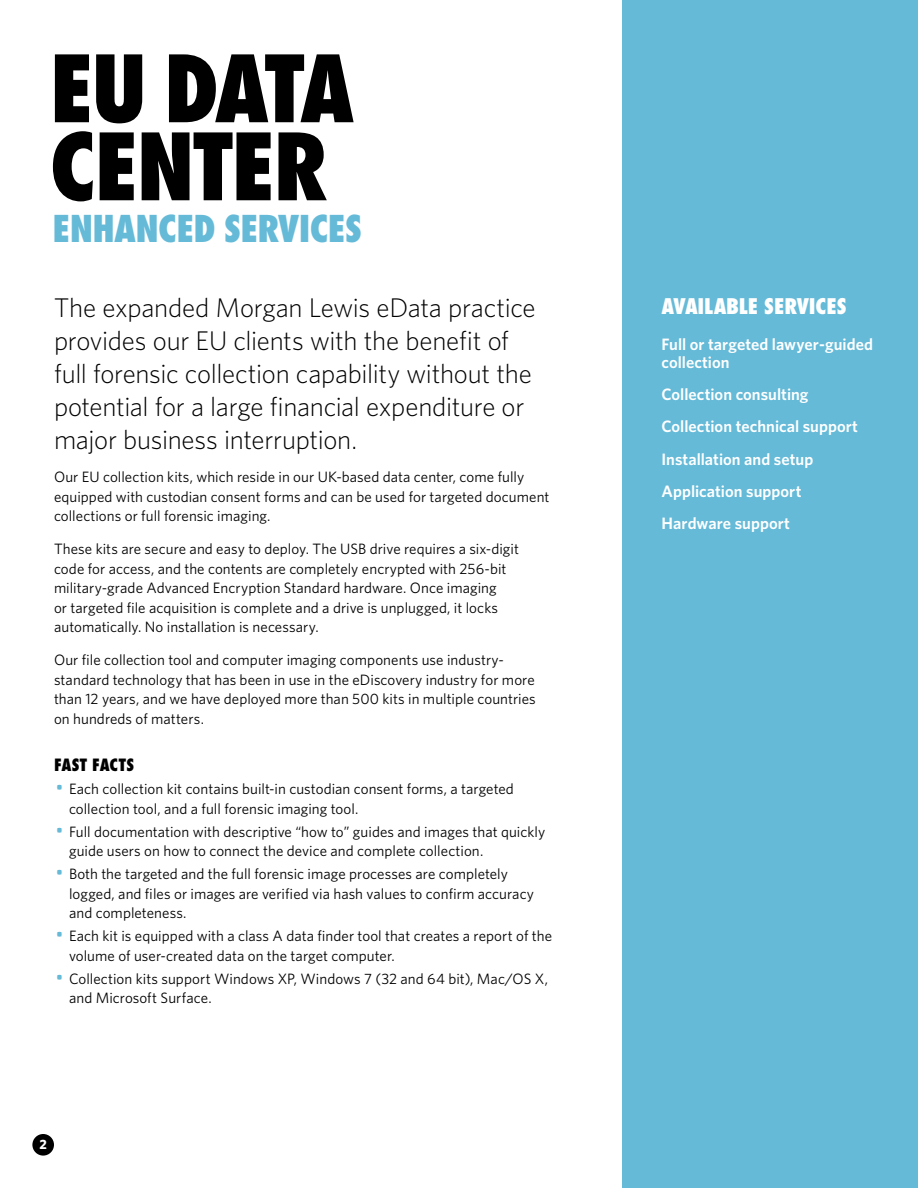
<style>
.page{position:relative;width:918px;height:1188px;background:#fff}
.page>*{position:absolute;margin:0;border:0;box-sizing:border-box;transform-origin:0 0}
.t1{font:800 condensed 90px/78px "Futura Std";letter-spacing:-.04em;color:#000}
.t2{font:800 condensed 36px "Futura Std";letter-spacing:-.02em;color:#65bad8}
.t3{font:300 27px/33px "Whitney";letter-spacing:-.01em;color:#000}
.t4{font:800 condensed 21px "Futura Std";letter-spacing:-.005em;color:#fff}
.t5{font:600 16.5px/32.1px "Whitney";color:#fff}
.t6{font:800 condensed 16.5px "Futura Std";color:#000}
.t7{font:15px/19.5px "Whitney";letter-spacing:.005em;color:#000}
.t8{font:700 13.5px "Whitney";color:#fff}
.s1{font-size:19.5px;color:#65bad8}
</style>
<div class="page">
<div style="left:622px;top:0;width:296px;height:1188px;background:#65bad8"></div>
<div style="left:32px;top:1134px;width:22px;height:22px;background:#000;border-radius:50%"></div>
<h1 class="t1" style="left:50px;top:49px;width:306px">EU DATA<br>CENTER</h1>
<h2 class="t2" style="left:52px;top:206px;width:311px">ENHANCED SERVICES</h2>
<h3 class="t3" style="left:54px;top:290px;width:483px">The expanded Morgan Lewis eData practice provides our EU clients with the benefit of full forensic collection capability without the potential for a large financial expenditure or major business interruption.</h3>
<p class="t7" style="left:54px;top:467px;width:497px">Our EU collection kits, which reside in our UK-based data center, come fully equipped with custodian consent forms and can be used for targeted document collections or full forensic imaging.</p>
<p class="t7" style="left:54px;top:539px;width:466px">These kits are secure and easy to deploy. The USB drive requires a six-digit code for access, and the contents are completely encrypted with 256-bit military-grade Advanced Encryption Standard hardware. Once imaging<br>or targeted file acquisition is complete and a drive is unplugged, it locks automatically. No installation is necessary.</p>
<p class="t7" style="left:54px;top:650px;width:483px">Our file collection tool and computer imaging components use industry&shy;standard technology that has been in use in the eDiscovery industry for more than 12 years, and we have deployed more than 500 kits in multiple countries on hundreds of matters.</p>
<p class="t6" style="left:54px;top:755px;width:82px">FAST FACTS</p>
<p class="t7" style="left:69px;top:779px;width:446px;text-indent:-14px"><span class="s1">•</span> Each collection kit contains built-in custodian consent forms, a targeted collection tool, and a full forensic imaging tool.</p>
<p class="t7" style="left:69px;top:821px;width:478px;text-indent:-14px"><span class="s1">•</span> Full documentation with descriptive “how to” guides and images that quickly guide users on how to connect the device and complete collection.</p>
<p class="t7" style="left:69px;top:864px;width:467px;text-indent:-14px"><span class="s1">•</span> Both the targeted and the full forensic image processes are completely logged, and files or images are verified via hash values to confirm accuracy and completeness.</p>
<p class="t7" style="left:69px;top:926px;width:485px;text-indent:-14px"><span class="s1">•</span> Each kit is equipped with a class A data finder tool that creates a report of the volume of user-created data on the target computer.</p>
<p class="t7" style="left:69px;top:968px;width:481px;text-indent:-14px"><span class="s1">•</span> Collection kits support Windows XP, Windows 7 (32 and 64 bit), Mac/OS X, and Microsoft Surface.</p>
<p class="t8" style="left:39px;top:1135px;width:9px">2</p>
<h3 class="t4" style="left:662px;top:293px;width:187px">AVAILABLE SERVICES</h3>
<p class="t5" style="left:662px;top:335px;width:213px;line-height:18px">Full or targeted lawyer-guided collection</p>
<p class="t5" style="left:662px;top:378px;width:198px">Collection consulting<br>Collection technical support<br>Installation and setup<br>Application support<br>Hardware support</p>
</div>
